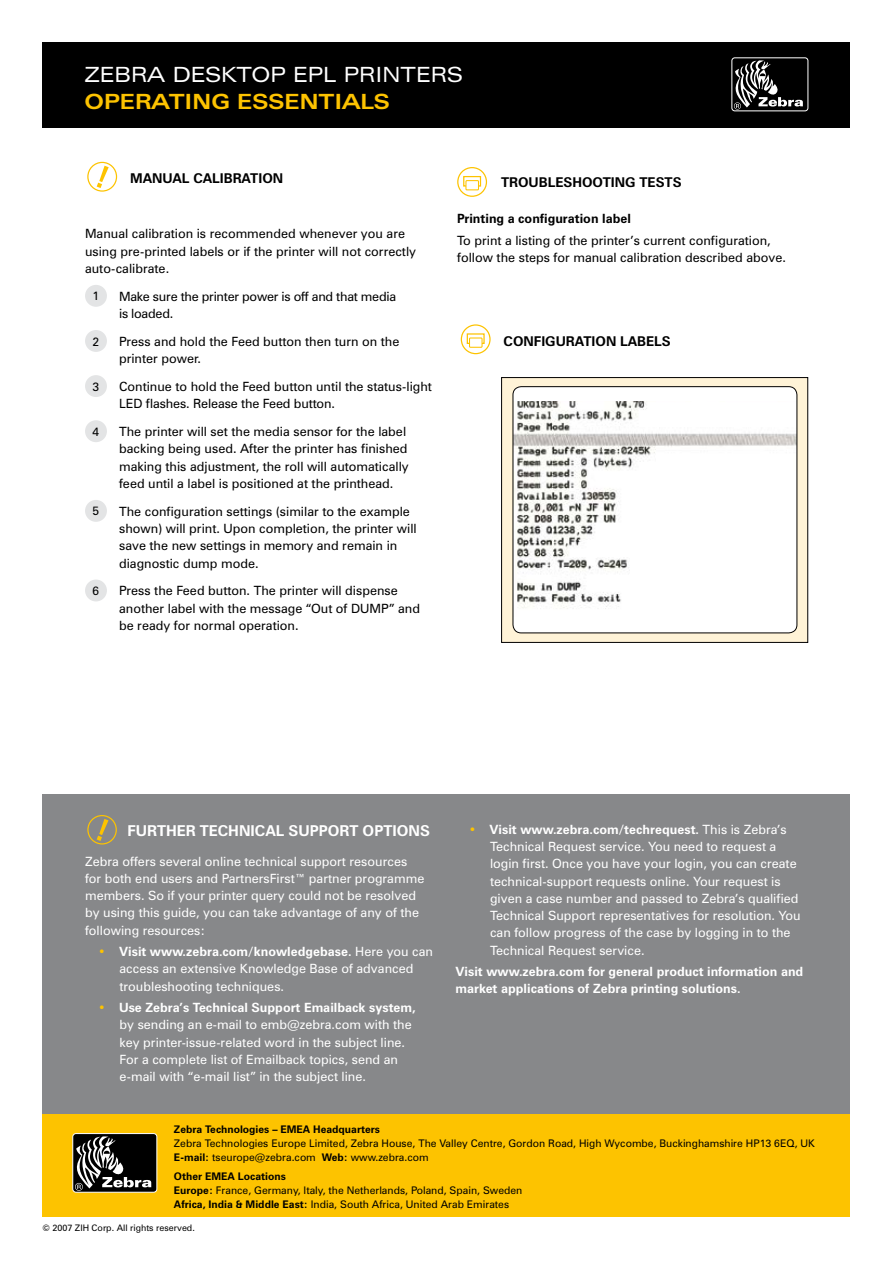
<style>
.page{position:relative;width:893px;height:1263px;background:#fff}
.page>*{position:absolute;margin:0;border:0;box-sizing:border-box;transform-origin:0 0}
.t1{font:expanded 21px "Zurich BT";letter-spacing:-.01em;color:#fff}
.t2{font:700 expanded 21px "Zurich BT";letter-spacing:-.01em;color:#fdc300}
.t3{font:700 15px "Zurich BT";color:#fff}
.t4{font:700 13.5px "Zurich BT";color:#000}
.t5{font:12.75px/17.2px "Zurich BT";color:#fff}
.t6{font:12.75px/17.2px "Zurich BT";color:#000}
.t7{font:700 12.75px/17.2px "Zurich BT";color:#fff}
.t8{font:12.75px/17.2px "Zurich BT";letter-spacing:-.02em;color:#000}
.t9{font:700 12.75px "Zurich BT";color:#000}
.t10{font:12px "Zurich BT";color:#000}
.t11{font:10.5px/14.1px "Zurich BT";color:#000}
.t12{font:700 10.5px "Zurich BT";color:#000}
.t13{font:9px "Zurich BT";color:#000}
.s1{color:#fdc300}
.s2{font-weight:700}
</style>
<div class="page">
<div style="left:43px;top:43px;width:807px;height:85px;background:#000"></div>
<div style="left:731px;top:57px;width:77px;height:54px;border:1px solid #fff;border-radius:3px"></div>
<svg style="left:732px;top:60px;width:71px;height:50px"></svg>
<div style="left:87px;top:162px;width:30px;height:30px;border:1px solid #fdc300;border-radius:50%"></div>
<svg style="left:97px;top:166px;width:12px;height:22px"></svg>
<div style="left:85px;top:285px;width:22px;height:22px;background:#e3e4e5;border-radius:50%"></div>
<div style="left:85px;top:330px;width:22px;height:22px;background:#e3e4e5;border-radius:50%"></div>
<div style="left:85px;top:375px;width:22px;height:22px;background:#e3e4e5;border-radius:50%"></div>
<div style="left:85px;top:420px;width:22px;height:22px;background:#e3e4e5;border-radius:50%"></div>
<div style="left:85px;top:500px;width:22px;height:22px;background:#e3e4e5;border-radius:50%"></div>
<div style="left:85px;top:579px;width:22px;height:22px;background:#e3e4e5;border-radius:50%"></div>
<svg style="left:461px;top:324px;width:30px;height:31px"></svg>
<div style="left:469px;top:338px;width:13px;height:9px;background:#fff"></div>
<div style="left:469px;top:337px;width:14px;height:11px;border:1px solid #fdc300"></div>
<svg style="left:457px;top:167px;width:31px;height:30px"></svg>
<div style="left:466px;top:181px;width:12px;height:9px;background:#fff"></div>
<div style="left:465px;top:180px;width:14px;height:10px;border:1px solid #fdc300"></div>
<svg style="left:501px;top:377px;width:307px;height:266px"></svg>
<div style="left:43px;top:794px;width:807px;height:320px;background:#87888a"></div>
<div style="left:43px;top:1114px;width:807px;height:102px;background:#fdc300"></div>
<div style="left:73px;top:1133px;width:84px;height:59px;background:#000;border-radius:3px"></div>
<div style="left:72px;top:1133px;width:85px;height:60px;border:1px solid #fff;border-radius:3px"></div>
<svg style="left:73px;top:1136px;width:78px;height:55px"></svg>
<div style="left:87px;top:815px;width:30px;height:29px;border:1px solid #fdc300;border-radius:50%"></div>
<svg style="left:97px;top:819px;width:12px;height:22px"></svg>
<h1 class="t1" style="left:84px;top:62px;width:380px">ZEBRA DESKTOP EPL PR INTERS</h1>
<h1 class="t2" style="left:84px;top:89px;width:307px">OPERATING ESSENTIALS</h1>
<p class="t4" style="left:130px;top:170px;width:155px">Manual Cali bration</p>
<p class="t6" style="left:85px;top:225px;width:333px">Manual calibration is recommended whenever you are using pre-printed labels or if the printer will not correctly auto-calibrate.</p>
<p class="t10" style="left:92px;top:289px;width:8px">1</p>
<p class="t8" style="left:119px;top:287px;width:279px">Make sure the printer power is off and that media is loaded.</p>
<p class="t10" style="left:92px;top:334px;width:8px">2</p>
<p class="t6" style="left:119px;top:333px;width:282px">Press and hold the Feed button then turn on the printer power.</p>
<p class="t10" style="left:92px;top:379px;width:8px">3</p>
<p class="t6" style="left:119px;top:378px;width:314px">Continue to hold the Feed button until the status-light<br>LED</p>
<p class="t6" style="left:146px;top:395px;width:191px">flashes. Release the Feed button.</p>
<p class="t10" style="left:92px;top:424px;width:8px">4</p>
<p class="t6" style="left:119px;top:423px;width:291px">The printer will set the media sensor for the label backing being used. After the printer has finished making this adjustment, the roll will automatically feed until a label is positioned at the printhead.</p>
<p class="t10" style="left:92px;top:504px;width:8px">5</p>
<p class="t6" style="left:119px;top:502px;width:299px">The configuration settings (similar to the example shown) will print. Upon completion, the printer will save the new settings in memory and remain in diagnostic dump mode.</p>
<p class="t10" style="left:92px;top:583px;width:8px">6</p>
<p class="t6" style="left:119px;top:582px;width:303px">Press the Feed button. The printer will dispense another label with the message “Out of DUMP” and be ready for normal operation.</p>
<p class="t4" style="left:501px;top:174px;width:182px">Trou bleshooting Tests</p>
<p class="t9" style="left:457px;top:211px;width:175px">Printing a configuration label</p>
<p class="t6" style="left:457px;top:231px;width:330px">To print a listing of the printer’s current configuration, follow the steps for manual calibration described above.</p>
<p class="t4" style="left:504px;top:333px;width:169px">Configuration Labels</p>
<p class="t3" style="left:128px;top:821px;width:304px">Further Technical Support Options</p>
<p class="t5" style="left:85px;top:852px;width:341px">Zebra offers several online technical support resources for both end users and PartnersFirst™ partner programme members. So if your printer query could not be resolved by using this guide, you can take advantage of any of the following resources:</p>
<p class="t5" style="left:120px;top:943px;width:315px;text-indent:-21px"><span class="s1">•</span> <span class="s2">Visit www.zebra.com/knowledgebase.</span> Here you can access an extensive Knowledge Base of advanced troubleshooting techniques.</p>
<p class="t5" style="left:120px;top:999px;width:298px;text-indent:-21px"><span class="s1">•</span> <span class="s2">Use Zebra’s Technical Support Emailback system, </span>by sending an e-mail to emb@zebra.com with the key printer-issue-related word in the subject line.<br>For a complete list of Emailback topics, send an e-mail with “e-mail list” in the subject line.</p>
<p class="t5" style="left:490px;top:820px;width:312px;text-indent:-21px"><span class="s1">•</span> <span class="s2">Visit www.zebra.com/techrequest.</span> This is Zebra’s Technical Request service. You need to request a login first. Once you have your login, you can create technical-support requests online. Your request is given a case number and passed to Zebra’s qualified Technical Support representatives for resolution. You can follow progress of the case by logging in to the Technical Request service.</p>
<p class="t7" style="left:455px;top:963px;width:349px">Visit www.zebra.com for general product information and market applications of Zebra printing solutions.</p>
<p class="t12" style="left:174px;top:1123px;width:115px">Zebra Technologies – EMEA</p>
<p class="t12" style="left:313px;top:1123px;width:68px">Headquarters</p>
<p class="t11" style="left:174px;top:1136px;width:642px">Zebra Technologies Europe Limited, Zebra House, The Valley Centre, Gordon Road, High Wycombe, Buckinghamshire HP13 6EQ, UK<br><span class="s2">E-mail:</span> tseurope@zebra.com <span class="s2">Web:</span> www.zebra.com</p>
<p class="t12" style="left:174px;top:1169px;width:40px">Other EMEA</p>
<p class="t11" style="left:174px;top:1169px;width:350px;text-indent:64px"><span class="s2">Locations<br>Europe:</span> France, Germany, Italy, the Netherlands, Poland, Spain, Sweden<br><span class="s2">Africa, India &amp; Middle East:</span> India, South Africa, United Arab Emirates</p>
<p class="t13" style="left:43px;top:1222px;width:154px">© 2007 ZIH Corp. All rights reserved.</p>
</div>
